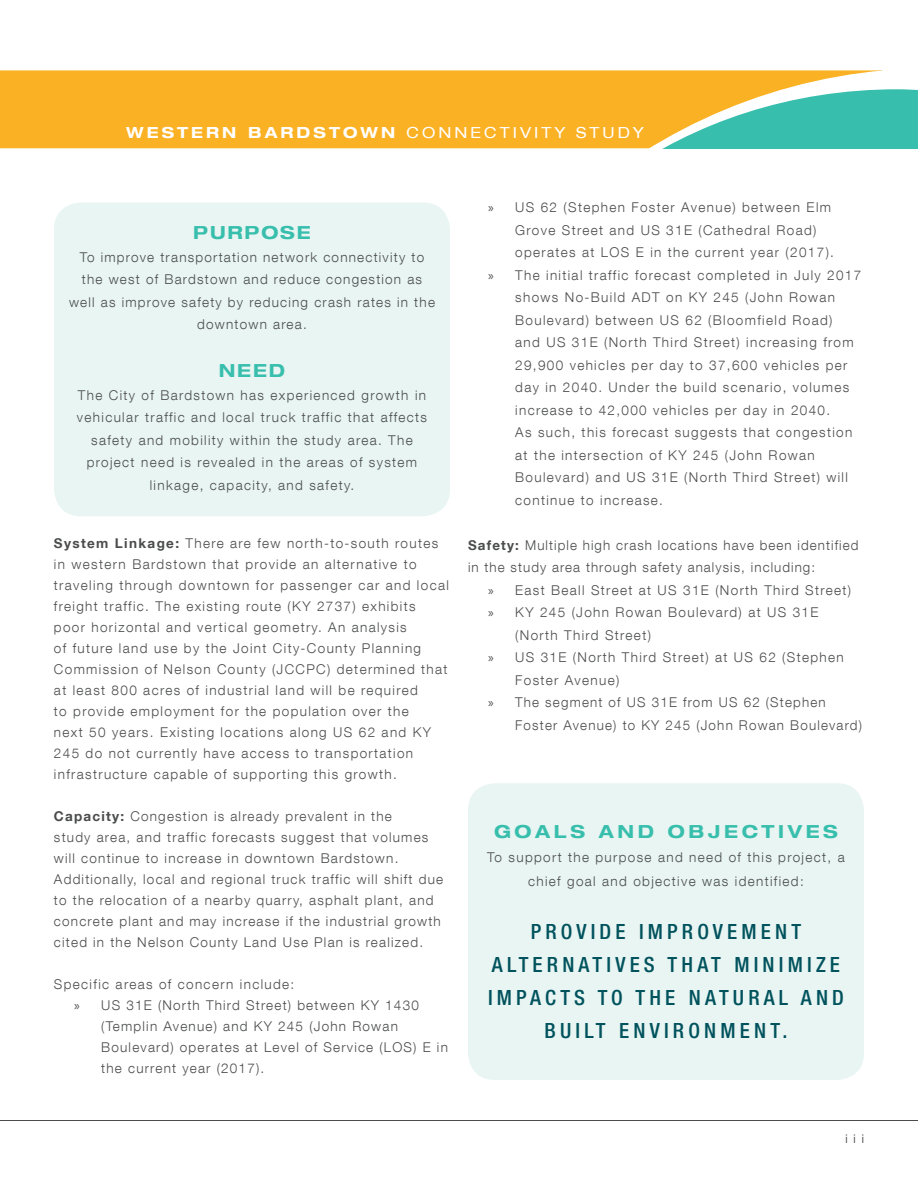
<style>
.page{position:relative;width:918px;height:1188px;background:#fff}
.page>*{position:absolute;margin:0;border:0;box-sizing:border-box;transform-origin:0 0}
.Table_Headings_-_Dar{font:500 condensed 21px/33px "Helvetica Neue LT Com";letter-spacing:.2em;color:#00525d;text-align:center}
.Headings_-_Bold_Exte{font:700 expanded 18px "Helvetica Neue LT Com";letter-spacing:.2em;color:#38beac}
.Body{font:700 expanded 18px "Helvetica Neue LT Com";letter-spacing:.1em;color:#38beac}
.t1{font:expanded 15.3px "Helvetica Neue LT Com";letter-spacing:.2em;color:#fff}
.Body-2{font:300 13.5px/22.5px "Helvetica Neue LT Com";letter-spacing:.1em;color:#4b4c4d}
.Body-3{font:300 13.5px/22.5px "Helvetica Neue LT Com";letter-spacing:.08em;color:#4b4c4d}
.Headings_-_Bold_Exte-2{font:300 13.5px/24px "Helvetica Neue LT Com";letter-spacing:.1em;color:#4b4c4d;text-align:center}
.t2{font:300 expanded 12px "Helvetica Neue LT Com";color:#4b4c4d}
.s1{font-weight:700}
.s2{font-family:"Myriad Pro";font-weight:400}
</style>
<div class="page">
<hr style="left:0;top:1120px;width:918px;height:1px;background:#4b4c4d">
<div style="left:0;top:70px;width:588px;height:78px;background:#fbb124"></div>
<svg style="left:588px;top:70px;width:330px;height:78px;background:#adc179"></svg>
<div style="left:54px;top:202px;width:396px;height:314px;background:#e8f5f2;border-radius:27px"></div>
<div style="left:468px;top:783px;width:396px;height:297px;background:#e8f5f2;border-radius:27px"></div>
<p class="t1" style="left:126px;top:123px;width:519px"><span class="s1">WESTERN BARDSTOWN</span> CONNECTIVITY STUDY</p>
<p class="Body" style="left:193px;top:221px;width:119px">PURPOSE</p>
<p class="Body-2" style="left:69px;top:246px;width:368px;text-align:center">To improve transportation network connectivity to the west of Bardstown and reduce congestion as well as improve safety by reducing crash rates in the downtown area.</p>
<p class="Body" style="left:219px;top:359px;width:68px">NEED</p>
<p class="Body-2" style="left:77px;top:384px;width:352px;text-align:center">The City of Bardstown has experienced growth in vehicular traffic and local truck traffic that affects safety and mobility within the study area. The project need is revealed in the areas of system linkage, capacity, and safety.</p>
<p class="Body-2" style="left:54px;top:533px;width:396px;line-height:21px"><span class="s1">System Linkage:</span> There are few north-to-south routes in western Bardstown that provide an alternative to traveling through downtown for passenger car and local freight traffic. The existing route (KY 2737) exhibits poor horizontal and vertical geometry. An analysis<br>of future land use by the Joint City-County Planning Commission of Nelson County (JCCPC) determined that at least 800 acres of industrial land will be required<br>to provide employment for the population over the<br>next 50 years. Existing locations along US 62 and KY 245 do not currently have access to transportation infrastructure capable of supporting this growth.</p>
<p class="Body-2" style="left:54px;top:806px;width:391px;line-height:21px"><span class="s1">Capacity:</span> Congestion is already prevalent in the<br>study area, and traffic forecasts suggest that volumes will continue to increase in downtown Bardstown.<br>Additionally, local and regional truck traffic will shift due to the relocation of a nearby quarry, asphalt plant, and concrete plant and may increase if the industrial growth cited in the Nelson County Land Use Plan is realized.</p>
<p class="Body-2" style="left:54px;top:973px;width:242px">Specific areas of concern include:</p>
<p class="Body-2" style="left:101px;top:995px;width:348px;line-height:21px;text-indent:-27px"><span class="s2">»</span> US 31E (North Third Street) between KY 1430 (Templin Avenue) and KY 245 (John Rowan Boulevard) operates at Level of Service (LOS) E in the current year (2017).</p>
<p class="Body-2" style="left:515px;top:196px;width:320px;text-indent:-27px"><span class="s2">»</span> US 62 (Stephen Foster Avenue) between Elm<br>Grove Street and US 31E (Cathedral Road) operates at LOS E in the current year (2017).</p>
<p class="Body-2" style="left:515px;top:263px;width:348px;text-indent:-27px"><span class="s2">»</span> The initial traffic forecast completed in July 2017 shows No-Build ADT on KY 245 (John Rowan Boulevard) between US 62 (Bloomfield Road)<br>and US 31E (North Third Street) increasing from 29,900 vehicles per day to 37,600 vehicles per day in 2040. Under the build scenario, volumes increase to 42,000 vehicles per day in 2040.<br>As such, this forecast suggests that congestion at the intersection of KY 245 (John Rowan Boulevard) and US 31E (North Third Street) will continue to increase.</p>
<p class="Body-3" style="left:468px;top:533px;width:392px"><span class="s1">Safety:</span> Multiple high crash locations have been identified in the study area through safety analysis, including:</p>
<p class="Body-2" style="left:488px;top:578px;width:364px"><span class="s2">»</span> East Beall Street at US 31E (North Third Street)</p>
<p class="Body-2" style="left:515px;top:601px;width:305px;text-indent:-27px"><span class="s2">»</span> KY 245 (John Rowan Boulevard) at US 31E (North Third Street)</p>
<p class="Body-2" style="left:515px;top:646px;width:330px;text-indent:-27px"><span class="s2">»</span> US 31E (North Third Street) at US 62 (Stephen<br>Foster Avenue)</p>
<p class="Body-2" style="left:515px;top:691px;width:348px;text-indent:-27px"><span class="s2">»</span> The segment of US 31E from US 62 (Stephen<br>Foster Avenue) to KY 245 (John Rowan Boulevard)</p>
<p class="Headings_-_Bold_Exte" style="left:494px;top:820px;width:345px">GOALS AND OBJECTIVES</p>
<p class="Headings_-_Bold_Exte-2" style="left:487px;top:845px;width:359px">To support the purpose and need of this project, a chief goal and objective was identified:</p>
<p class="Table_Headings_-_Dar" style="left:488px;top:915px;width:357px">PROVIDE IMPROVEMENT<br>ALTERNATIVES THAT MINIMIZE<br>IMPACTS TO THE NATURAL AND<br>BUILT ENVIRONMENT.</p>
<p class="t2" style="left:845px;top:1132px;width:20px">iii</p>
</div>
